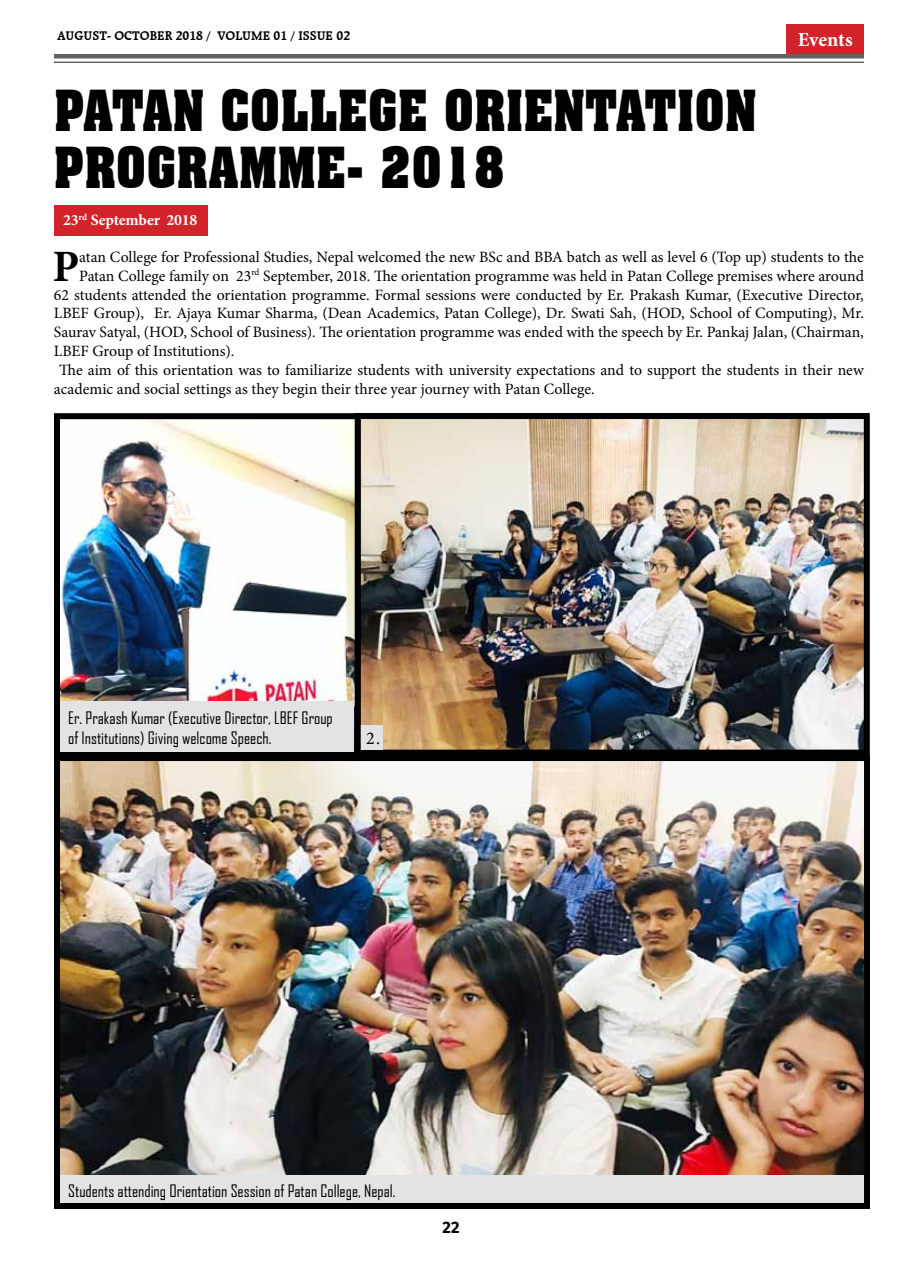
<style>
.page{position:relative;width:918px;height:1263px;background:#fff}
.page>*{position:absolute;margin:0;border:0;box-sizing:border-box;transform-origin:0 0}
.t1{font:700 55.05px/56.6px "Aachen BT";color:#000;scale:.85 1}
.t2{font:700 44.85px "Minion Pro";color:#000}
.t3{font:700 19.95px "Minion Pro";letter-spacing:-.005em;color:#fff}
.t4{font:18px "Minion Pro";color:#000}
.t5{font:16.5px/19.8px "Agency FB";color:#000}
.t6{font:700 16.5px "Fira Sans";color:#000}
.t7{font:15.75px "Minion Pro";color:#000}
.t8{font:700 15.75px "Minion Pro";letter-spacing:-.01em;color:#fff}
.t9{font:700 13.5px "Raleigh BT";color:#000}
</style>
<div class="page">
<hr style="left:54px;top:54px;width:810px;height:4px;background:#616264">
<hr style="left:54px;top:61px;width:810px;height:2px;background:#616264">
<img style="left:61px;top:420px;width:802px;height:328px">
<div style="left:355px;top:413px;width:515px;height:342px;border:6px solid #000"></div>
<div style="left:360px;top:725px;width:22px;height:24px;background:#e2e3e4"></div>
<div style="left:54px;top:205px;width:153px;height:30px;background:#d2232a"></div>
<img style="left:61px;top:762px;width:802px;height:413px">
<div style="left:54px;top:755px;width:816px;height:454px;border:6px solid #000"></div>
<div style="left:54px;top:413px;width:307px;height:342px;border:6px solid #000"></div>
<div style="left:60px;top:1175px;width:804px;height:28px;background:#e2e3e4"></div>
<div style="left:60px;top:701px;width:294px;height:50px;background:#e2e3e4"></div>
<div style="left:787px;top:25px;width:77px;height:29px;background:#d2232a"></div>
<p class="t9" style="left:57px;top:27px;width:294px">AUGUST- OCTOBER 2018 / VOLUME 01 / ISSUE 02</p>
<h1 class="t1" style="left:54px;top:82px;width:828px">PATAN COLLEGE ORIENTATION<br>PROGRAMME- 2018</h1>
<p class="t8" style="left:63px;top:209px;width:136px">23<sup>rd</sup> September 2018</p>
<p class="t3" style="left:798px;top:25px;width:56px">Events</p>
<h2 class="t2" style="left:52px;top:235px;width:28px">P</h2>
<p class="t7" style="left:79px;top:246px;width:786px">atan College for Professional Studies, Nepal welcomed the new BSc and BBA batch as well as level 6 (Top up) students to the</p>
<p class="t7" style="left:79px;top:265px;width:786px">Patan College family on 23<sup>rd</sup> September, 2018. The orientation programme was held in Patan College premises where around</p>
<p class="t7" style="left:54px;top:284px;width:811px">62 students attended the orientation programme. Formal sessions were conducted by Er. Prakash Kumar, (Executive Director,</p>
<p class="t7" style="left:54px;top:303px;width:812px">LBEF Group), Er. Ajaya Kumar Sharma, (Dean Academics, Patan College), Dr. Swati Sah, (HOD, School of Computing), Mr.</p>
<p class="t7" style="left:54px;top:322px;width:811px">Saurav Satyal, (HOD, School of Business). The orientation programme was ended with the speech by Er. Pankaj Jalan, (Chairman,</p>
<p class="t7" style="left:54px;top:341px;width:182px">LBEF Group of Institutions).</p>
<p class="t7" style="left:59px;top:359px;width:806px">The aim of this orientation was to familiarize students with university expectations and to support the students in their new</p>
<p class="t7" style="left:54px;top:378px;width:542px">academic and social settings as they begin their three year journey with Patan College.</p>
<p class="t5" style="left:68px;top:707px;width:266px">Er. Prakash Kumar (Executive Director, LBEF Group of Institutions) Giving welcome Speech.</p>
<p class="t4" style="left:366px;top:726px;width:16px">2.</p>
<p class="t5" style="left:68px;top:1180px;width:329px">Students attending Orientation Session of Patan College, Nepal.</p>
<p class="t6" style="left:443px;top:1213px;width:19px">22</p>
</div>
